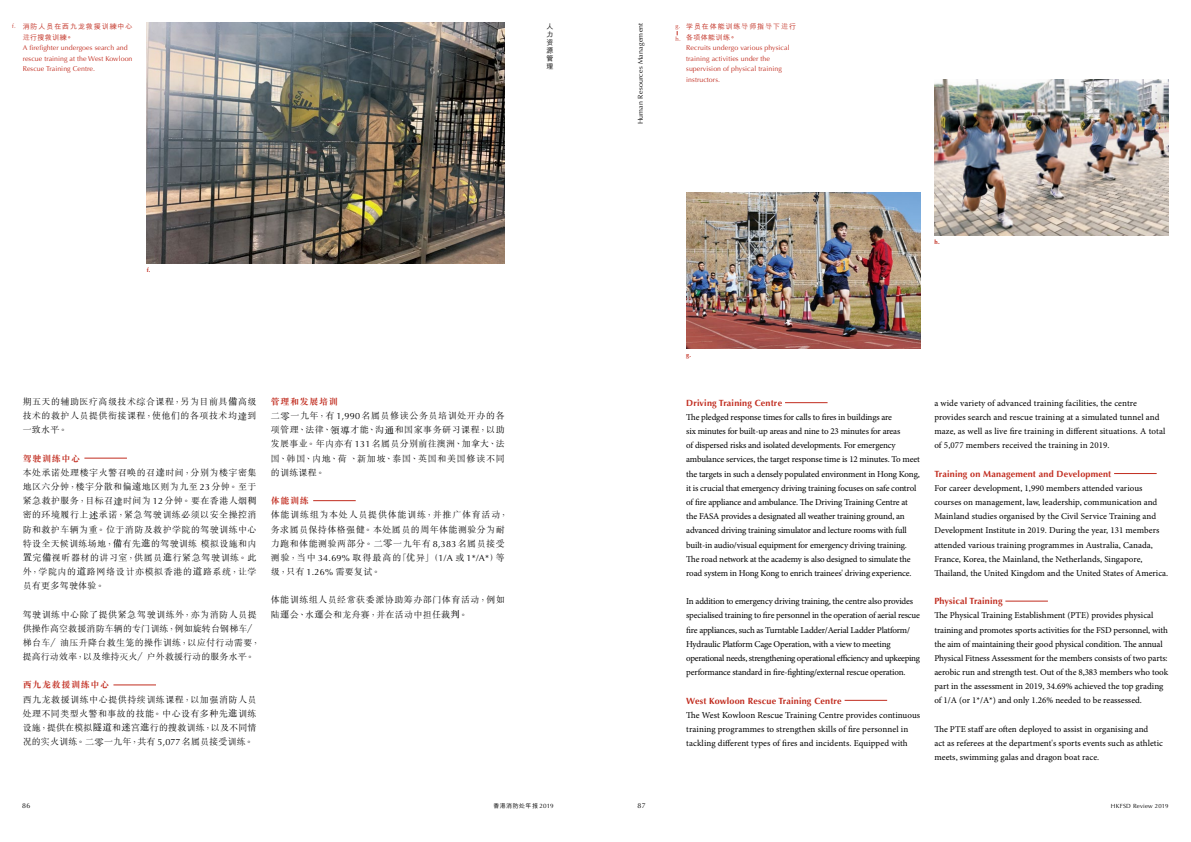
<style>
.page{position:relative;width:1191px;height:842px;background:#fff}
.page>*{position:absolute;margin:0;border:0;box-sizing:border-box;transform-origin:0 0}
.t1{font:9px/14.2px "Minion Pro";letter-spacing:-.01em;color:#000}
.t2{font:300 9px/14.2px "M Sung HKS";letter-spacing:.05em;color:#000}
.t3{font:9px/14.2px "Minion Pro";letter-spacing:.01em;color:#000}
.t4{font:300 9px/14.2px "M Sung HKS";letter-spacing:.025em;color:#000}
.t5{font:700 9px "Optima";letter-spacing:.02em;color:#c12c1f}
.t6{font:700 9px "M Sung HKS";letter-spacing:.075em;color:#c12c1f}
.t7{font:7px/10.6px "Optima";letter-spacing:.01em;color:#c12c1f}
.t8{font:500 7px/10.6px "M Hei HKS";letter-spacing:.12em;color:#c12c1f}
.t9{font:7px "Optima";letter-spacing:.035em;color:#000}
.t10{font:500 7px/7.9px "M Hei HKS";color:#000;text-align:justify}
.t11{font:6px "Optima";letter-spacing:.035em;color:#000}
.t12{font:500 6px "M Hei HKS";letter-spacing:.075em;color:#000}
.t13{font:700 6px "Optima";color:#c12c1f}
.t14{font:6px "Optima";color:#c12c1f}
.s1{font-family:"Optima";font-weight:400;font-size:6px}
.s2{font-family:"Koz Go Pr 6 N";font-weight:400}
.s3{font-family:"M Sung HKS";font-weight:300;font-size:7.2px}
.s4{font-family:"ST Songti SC Regular";font-weight:400;font-size:9.3px}
.s5{font-weight:700;color:#c12c1f}
.s6{font-family:"Optima";font-weight:400}
.s7{font-family:"ST Songti SC Regular";font-weight:400;font-size:9.2px}
.s8{font-family:"Optima";font-weight:400;font-size:6.2px}
</style>
<div class="page">
<img style="left:147px;top:23px;width:358px;height:241px">
<img style="left:686px;top:193px;width:234px;height:156px">
<img style="left:934px;top:79px;width:234px;height:156px">
<hr style="left:84px;top:458px;width:43px;height:1px;background:#c12c1f">
<hr style="left:113px;top:685px;width:43px;height:1px;background:#c12c1f">
<hr style="left:785px;top:402px;width:42px;height:1px;background:#c12c1f">
<hr style="left:844px;top:700px;width:43px;height:1px;background:#c12c1f">
<hr style="left:1114px;top:473px;width:42px;height:1px;background:#c12c1f">
<hr style="left:1005px;top:601px;width:43px;height:1px;background:#c12c1f">
<hr style="left:313px;top:500px;width:43px;height:1px;background:#c12c1f">
<p class="t8" style="left:23px;top:20px;width:111px;text-indent:-11px"><span class="s1">f.</span> 消防人員在西九龍救援訓<span class="s2">練</span>中心<span class="s3">進</span>行搜救訓<span class="s2">練</span>。</p>
<p class="t7" style="left:23px;top:43px;width:111px">A firefighter undergoes search and rescue training at the West Kowloon<br>Rescue Training Centre.</p>
<p class="t10" style="left:546px;top:22px;width:8px">人力資源管理</p>
<p class="t13" style="left:147px;top:267px;width:5px">f.</p>
<p class="t2" style="left:23px;top:394px;width:235px;text-align:justify">期五天的輔助醫療高級技術綜合課程，另為目前具<span class="s4">備</span>高級技術的救護人員提供銜接課程，使他們的各項技術均<span class="s4">達</span>到一致水平。</p>
<p class="t2" style="left:23px;top:451px;width:235px"><span class="s5">駕駛訓練中心<br></span>本處承諾處理樓宇火警召喚的召<span class="s4">達</span>時間，分別為樓宇密集地區六分鐘，樓宇分散和偏<span class="s4">遠</span>地區則為九至 <span class="s6">23</span>分鐘。至於緊急救護服務，目標召<span class="s4">達</span>時間為 <span class="s6">12</span>分鐘。要在香港人煙稠密的環境履行上<span class="s4">述</span>承諾，緊急駕駛訓練必須以安全操控消防和救護車輛為重。位於消防及救護學院的駕駛訓練中心特設全天候訓練場地，<span class="s4">備</span>有先<span class="s4">進</span>的駕駛訓練 模擬設施和內<span class="s4">置</span>完<span class="s7">備</span>視聽器材的講習室，供屬員<span class="s4">進</span>行緊急駕駛訓練。此外，學院內的<span class="s4">道</span>路網絡設計亦模擬香港的<span class="s4">道</span>路系統，讓學員有更多駕駛體驗。</p>
<p class="t4" style="left:23px;top:607px;width:239px">駕駛訓練中心除了提供緊急駕駛訓練外，亦為消防人員提供操作高空救援消防車輛的專門訓練，例如旋轉台鋼梯車／梯台車／油壓升降台救生籠的操作訓練，以應付行動需要，提高行動效率，以及維持滅火／戶外救援行動的服務水平。</p>
<p class="t6" style="left:23px;top:679px;width:88px">西九龍救援訓練中心</p>
<p class="t2" style="left:23px;top:692px;width:235px;text-align:justify">西九龍救援訓練中心提供持續訓練課程，以加強消防人員處理不同類型火警和事故的技能。中心設有多種先<span class="s4">進</span>訓練設施，提供在模擬<span class="s4">隧道</span>和<span class="s4">迷</span>宮<span class="s4">進</span>行的搜救訓練，以及不同情況的實火訓練。二<span class="s4">零</span>一九年，共有 <span class="s6">5,077</span>名屬員接受訓練。</p>
<p class="t2" style="left:271px;top:394px;width:235px"><span class="s5">管理和發展培訓<br></span>二<span class="s4">零</span>一九年，有 <span class="s6">1,990</span>名屬員修讀公務員培訓處開辦的各項管理、法律、<span class="s4">領導</span>才能、溝<span class="s4">通</span>和國家事務研習課程，以助發展事業。年內亦有 <span class="s6">131</span>名屬員分別前往澳洲、加拿大、法國、韓國、內地、荷 、新加坡、泰國、英國和美國修讀不同的訓練課程。</p>
<p class="t6" style="left:271px;top:495px;width:40px">體能訓練</p>
<p class="t2" style="left:271px;top:507px;width:239px">體能訓練組為本處人員提供體能訓練，並推廣體育活動，務求屬員保持體格強健。本處屬員的周年體能測驗分為耐力跑和體能測驗兩部分。二<span class="s4">零</span>一九年有 <span class="s6">8,383</span>名屬員接受測驗，當中 <span class="s6">34.69%</span> 取得最高的「優異」（<span class="s6">1/A</span> 或 <span class="s6">1*/A*</span>）等級，只有 <span class="s6">1.26%</span> 需要複試。</p>
<p class="t2" style="left:271px;top:592px;width:235px">體能訓練組人員經常獲委派協助籌辦部門體育活動，例如陸<span class="s4">運</span>會、水<span class="s4">運</span>會和龍舟賽，並在活動中擔任裁<span class="s4">判</span>。</p>
<p class="t9" style="left:22px;top:801px;width:10px">86</p>
<p class="t12" style="left:493px;top:801px;width:62px">香港消防處年報 <span class="s8">2019</span></p>
<p class="t9" style="left:636px;top:124px;width:103px;rotate:-90deg">Human Resources Management</p>
<p class="t8" style="left:686px;top:20px;width:111px">學員在體能訓練<span class="s3">導</span>師指<span class="s3">導</span>下<span class="s3">進</span>行各項體能訓練。</p>
<p class="t7" style="left:686px;top:43px;width:105px">Recruits undergo various physical training activities under the supervision of physical training instructors.</p>
<p class="t14" style="left:675px;top:23px;width:6px">g.</p>
<p class="t14" style="left:675px;top:36px;width:7px">h.</p>
<p class="t13" style="left:934px;top:238px;width:7px">h.</p>
<p class="t13" style="left:686px;top:352px;width:6px">g.</p>
<p class="t5" style="left:686px;top:398px;width:97px">Driving Training Centre</p>
<p class="t1" style="left:686px;top:410px;width:235px">The pledged response times for calls to fires in buildings are<br>six minutes for built-up areas and nine to 23 minutes for areas<br>of dispersed risks and isolated developments. For emergency ambulance services, the target response time is 12 minutes. To meet the targets in such a densely populated environment in Hong Kong, it is crucial that emergency driving training focuses on safe control of fire appliance and ambulance. The Driving Training Centre at the FASA provides a designated all weather training ground, an advanced driving training simulator and lecture rooms with full built-in audio/visual equipment for emergency driving training.<br>The road network at the academy is also designed to simulate the road system in Hong Kong to enrich trainees' driving experience.</p>
<p class="t1" style="left:686px;top:594px;width:235px">In addition to emergency driving training, the centre also provides specialised training to fire personnel in the operation of aerial rescue fire appliances, such as Turntable Ladder/Aerial Ladder Platform/ Hydraulic Platform Cage Operation, with a view to meeting operational needs, strengthening operational efficiency and upkeeping performance standard in fire-fighting/external rescue operation.</p>
<p class="t5" style="left:686px;top:695px;width:157px">West Kowloon Rescue Training Centre</p>
<p class="t3" style="left:686px;top:708px;width:235px">The West Kowloon Rescue Training Centre provides continuous training programmes to strengthen skills of fire personnel in tackling different types of fires and incidents. Equipped with</p>
<p class="t3" style="left:934px;top:396px;width:233px">a wide variety of advanced training facilities, the centre provides search and rescue training at a simulated tunnel and maze, as well as live fire training in different situations. A total of 5,077 members received the training in 2019.</p>
<p class="t5" style="left:934px;top:468px;width:178px">Training on Management and Development</p>
<p class="t1" style="left:934px;top:481px;width:235px">For career development, 1,990 members attended various courses on management, law, leadership, communication and Mainland studies organised by the Civil Service Training and Development Institute in 2019. During the year, 131 members attended various training programmes in Australia, Canada, France, Korea, the Mainland, the Netherlands, Singapore, Thailand, the United Kingdom and the United States of America.</p>
<p class="t5" style="left:934px;top:596px;width:70px">Physical Training</p>
<p class="t1" style="left:934px;top:608px;width:235px">The Physical Training Establishment (PTE) provides physical training and promotes sports activities for the FSD personnel, with the aim of maintaining their good physical condition. The annual Physical Fitness Assessment for the members consists of two parts: aerobic run and strength test. Out of the 8,383 members who took part in the assessment in 2019, 34.69% achieved the top grading of 1/A (or 1*/A*) and only 1.26% needed to be reassessed.</p>
<p class="t1" style="left:934px;top:722px;width:230px">The PTE staff are often deployed to assist in organising and<br>act as referees at the department's sports events such as athletic meets, swimming galas and dragon boat race.</p>
<p class="t9" style="left:637px;top:801px;width:10px">87</p>
<p class="t11" style="left:1110px;top:802px;width:59px">HKFSD Review 2019</p>
</div>
